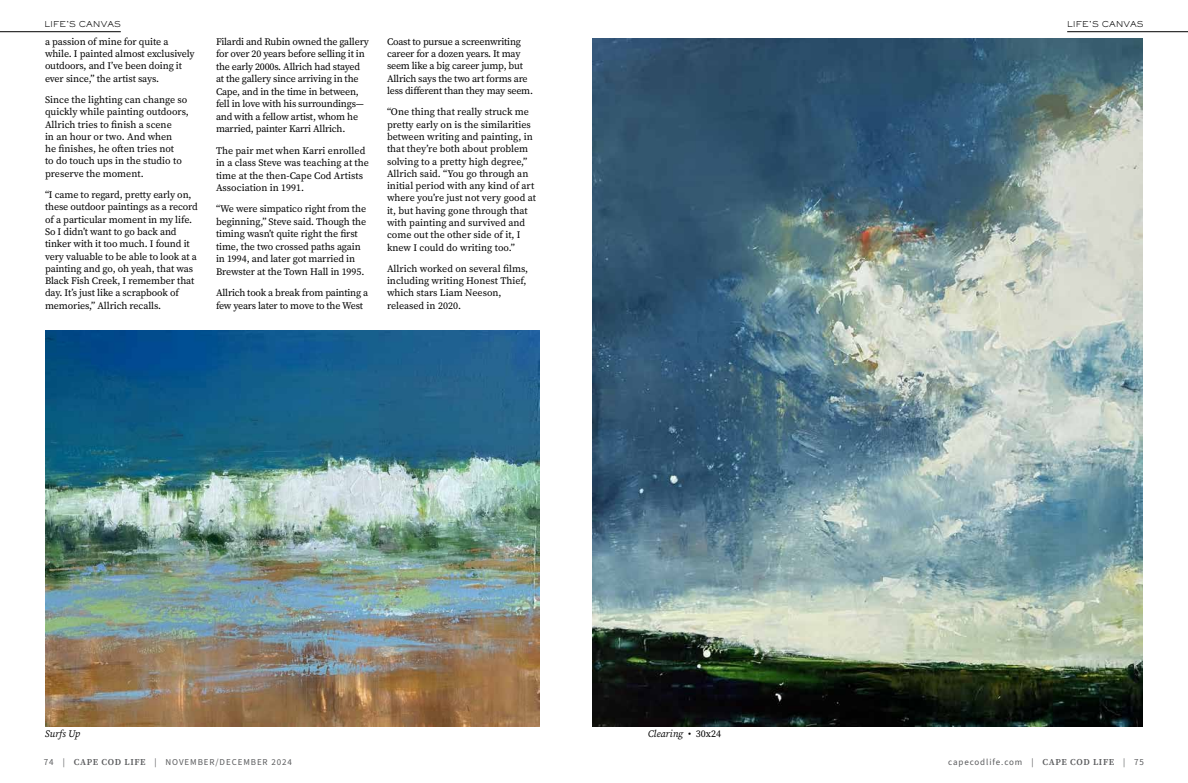
<style>
.page{position:relative;width:1188px;height:783px;background:#fff}
.page>*{position:absolute;margin:0;border:0;box-sizing:border-box;transform-origin:0 0}
.t1{font:10px/12.3px "Source Serif 4";letter-spacing:-.01em;color:#000}
.t2{font:italic 10px "Source Serif 4";color:#000}
.t3{font:9px "Source Sans 3";letter-spacing:.1em;color:#5a5b5d}
.t4{font:9px "Source Sans 3";letter-spacing:.1em;color:#58595b}
.t5{font:300 8px "Sackers Gothic Std";color:#000}
.s1{font-style:normal}
.s2{color:#58595b}
.s3{font-family:"Source Serif 4";font-weight:600}
.s4{font-family:"Source Serif 4";font-weight:600;color:#5a5b5d}
.s5{color:#5a5b5d}
</style>
<div class="page">
<hr style="left:0;top:32px;width:121px;height:1px;background:#000">
<hr style="left:1067px;top:32px;width:121px;height:1px;background:#000">
<img style="left:593px;top:38px;width:550px;height:689px">
<img style="left:45px;top:331px;width:495px;height:396px">
<p class="t5" style="left:44px;top:19px;width:78px">LIFE’S CANVAS</p>
<p class="t5" style="left:1067px;top:19px;width:78px">LIFE’S CANVAS</p>
<p class="t1" style="left:45px;top:35px;width:151px">a passion of mine for quite a while. I painted almost exclusively outdoors, and I’ve been doing it ever since,” the artist says.</p>
<p class="t1" style="left:45px;top:93px;width:145px">Since the lighting can change so quickly while painting outdoors,<br>Allrich tries to finish a scene<br>in an hour or two. And when<br>he finishes, he often tries not<br>to do touch ups in the studio to preserve the moment.</p>
<p class="t1" style="left:45px;top:188px;width:154px">“I came to regard, pretty early on, these outdoor paintings as a record of a particular moment in my life.<br>So I didn’t want to go back and tinker with it too much. I found it very valuable to be able to look at a painting and go, oh yeah, that was<br>Black Fish Creek, I remember that day. It’s just like a scrapbook of memories,” Allrich recalls.</p>
<p class="t1" style="left:216px;top:35px;width:154px">Filardi and Rubin owned the gallery for over 20 years before selling it in the early 2000s. Allrich had stayed at the gallery since arriving in the Cape, and in the time in between, fell in love with his surroundings— and with a fellow artist, whom he married, painter Karri Allrich.</p>
<p class="t1" style="left:216px;top:144px;width:155px">The pair met when Karri enrolled in a class Steve was teaching at the time at the then-Cape Cod Artists<br>Association in 1991.</p>
<p class="t1" style="left:216px;top:203px;width:152px">“We were simpatico right from the beginning,” Steve said. Though the timing wasn’t quite right the first time, the two crossed paths again in 1994, and later got married in Brewster at the Town Hall in 1995.</p>
<p class="t1" style="left:216px;top:287px;width:154px">Allrich took a break from painting a few years later to move to the West</p>
<p class="t1" style="left:387px;top:35px;width:148px">Coast to pursue a screenwriting career for a dozen years. It may seem like a big career jump, but<br>Allrich says the two art forms are less different than they may seem.</p>
<p class="t1" style="left:387px;top:106px;width:151px">“One thing that really struck me pretty early on is the similarities between writing and painting, in that they’re both about problem solving to a pretty high degree,”<br>Allrich said. “You go through an initial period with any kind of art where you’re just not very good at it, but having gone through that with painting and survived and come out the other side of it, I knew I could do writing too.”</p>
<p class="t1" style="left:387px;top:262px;width:143px">Allrich worked on several films, including writing Honest Thief, which stars Liam Neeson, released in 2020.</p>
<p class="t2" style="left:45px;top:727px;width:37px">Surfs Up</p>
<p class="t2" style="left:648px;top:727px;width:75px">Clearing <span class="s1">• 30x24</span></p>
<p class="t3" style="left:44px;top:756px;width:250px">74 <span class="s2">|</span> <span class="s3">CAPE COD LIFE</span> | NOVEMBER/DECEMBER 2024</p>
<p class="t4" style="left:948px;top:756px;width:197px">capecodlife.com | <span class="s4">CAPE COD LIFE</span> <span class="s5">| 75</span></p>
</div>
